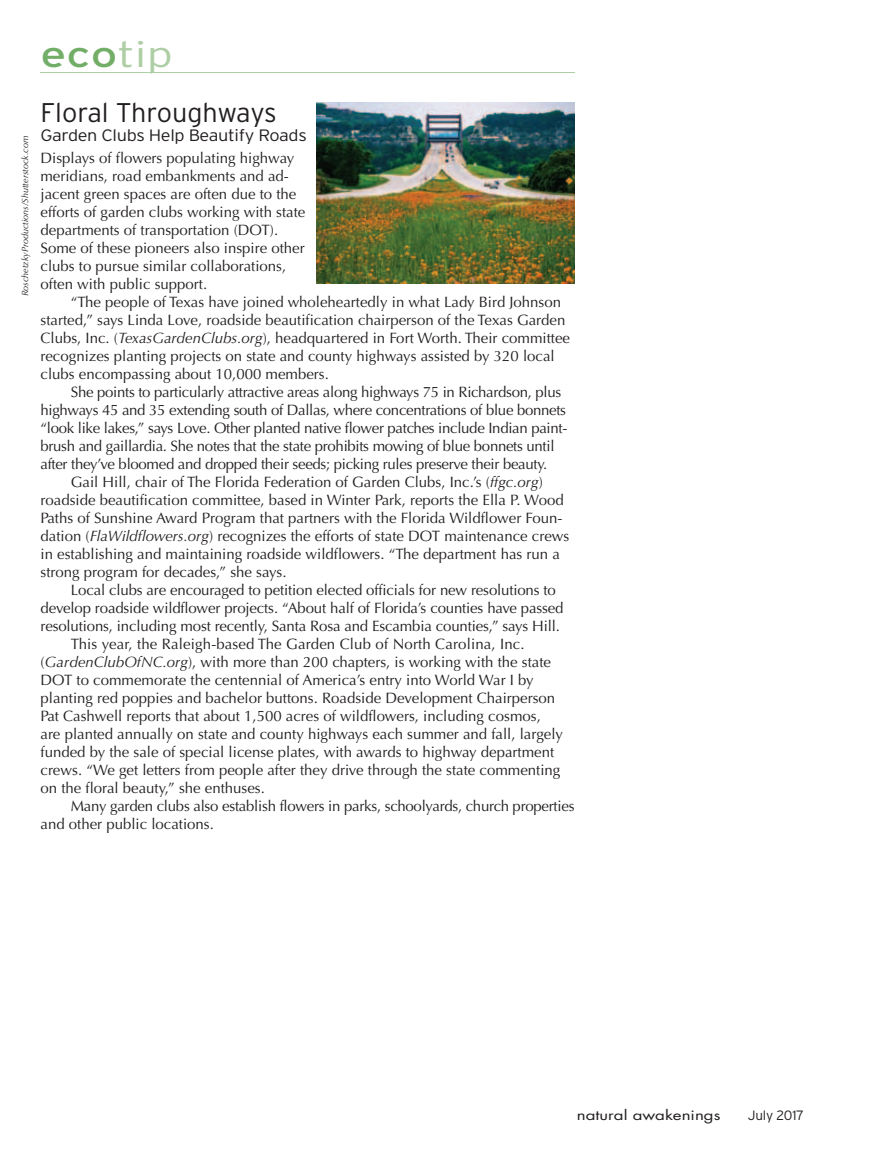
<style>
.page{position:relative;width:891px;height:1161px;background:#fff}
.page>*{position:absolute;margin:0;border:0;box-sizing:border-box;transform-origin:0 0}
.t1{font:36px "Interstate";color:#73ae69;scale:1.3 1}
.t2{font:300 27px "Interstate";color:#231f20}
.t3{font:300 16.5px "Interstate";letter-spacing:-.02em;color:#231f20;scale:1.1 1}
.t4{font:15px/18px "Optima";color:#231f20}
.t5{font:15px "Optima";letter-spacing:-.02em;color:#231f20}
.t6{font:13.5px "Futura Std";color:#231f20;scale:1.25 1}
.t7{font:300 13.5px "Interstate";letter-spacing:-.01em;color:#231f20}
.t8{font:italic 9px "Optima";color:#231f20}
.s1{font-weight:300;color:#aecea5}
.s2{font-style:italic}
</style>
<div class="page">
<hr style="left:40px;top:72px;width:535px;height:1px;background:#aecea5">
<img style="left:316px;top:102px;width:258px;height:182px">
<h1 class="t1" style="left:40px;top:34px;width:103px">eco<span class="s1">tip</span></h1>
<p class="t8" style="left:20px;top:296px;width:162px;rotate:-90deg">RoschetzkyProductions/Shutterstock.com</p>
<h2 class="t2" style="left:41px;top:97px;width:238px">Floral Throughways</h2>
<p class="t3" style="left:41px;top:126px;width:244px">Garden Clubs Help Beautify Roads</p>
<p class="t4" style="left:41px;top:149px;width:266px">Displays of flowers populating highway meridians, road embankments and ad&shy;jacent green spaces are often due to the efforts of garden clubs working with state departments of transportation (DOT).<br>Some of these pioneers also inspire other clubs to pursue similar collaborations, often with public support.</p>
<p class="t4" style="left:41px;top:293px;width:531px;text-indent:30px">“The people of Texas have joined wholeheartedly in what Lady Bird Johnson started,” says Linda Love, roadside beautification chairperson of the Texas Garden Clubs, Inc. (<span class="s2">TexasGardenClubs.org</span>), headquartered in Fort Worth. Their committee recognizes planting projects on state and county highways assisted by 320 local clubs encompassing about 10,000 members.</p>
<p class="t5" style="left:71px;top:383px;width:492px">She points to particularly attractive areas along highways 75 in Richardson, plus</p>
<p class="t5" style="left:41px;top:401px;width:527px">highways 45 and 35 extending south of Dallas, where concentrations of blue bonnets</p>
<p class="t5" style="left:41px;top:419px;width:528px">“look like lakes,” says Love. Other planted native flower patches include Indian paint-</p>
<p class="t5" style="left:41px;top:437px;width:516px">brush and gaillardia. She notes that the state prohibits mowing of blue bonnets until</p>
<p class="t5" style="left:41px;top:455px;width:508px">after they’ve bloomed and dropped their seeds; picking rules preserve their beauty.</p>
<p class="t4" style="left:71px;top:473px;width:474px">Gail Hill, chair of The Florida Federation of Garden Clubs, Inc.’s (<span class="s2">ffgc.org</span>)</p>
<p class="t4" style="left:41px;top:491px;width:525px">roadside beautification committee, based in Winter Park, reports the Ella P. Wood</p>
<p class="t4" style="left:41px;top:509px;width:523px">Paths of Sunshine Award Program that partners with the Florida Wildflower Foun-</p>
<p class="t4" style="left:41px;top:527px;width:530px">dation (<span class="s2">FlaWildflowers.org</span>) recognizes the efforts of state DOT maintenance crews</p>
<p class="t4" style="left:41px;top:545px;width:521px">in establishing and maintaining roadside wildflowers. “The department has run a</p>
<p class="t4" style="left:41px;top:563px;width:248px">strong program for decades,” she says.</p>
<p class="t4" style="left:71px;top:581px;width:487px">Local clubs are encouraged to petition elected officials for new resolutions to</p>
<p class="t4" style="left:41px;top:599px;width:525px">develop roadside wildflower projects. “About half of Florida’s counties have passed</p>
<p class="t4" style="left:41px;top:617px;width:521px">resolutions, including most recently, Santa Rosa and Escambia counties,” says Hill.</p>
<p class="t4" style="left:71px;top:635px;width:455px">This year, the Raleigh-based The Garden Club of North Carolina, Inc.</p>
<p class="t4" style="left:41px;top:653px;width:512px">(<span class="s2">GardenClubOfNC.org</span>), with more than 200 chapters, is working with the state</p>
<p class="t4" style="left:41px;top:671px;width:495px">DOT to commemorate the centennial of America’s entry into World War I by</p>
<p class="t4" style="left:41px;top:689px;width:516px">planting red poppies and bachelor buttons. Roadside Development Chairperson</p>
<p class="t4" style="left:41px;top:707px;width:502px">Pat Cashwell reports that about 1,500 acres of wildflowers, including cosmos,</p>
<p class="t4" style="left:41px;top:725px;width:524px">are planted annually on state and county highways each summer and fall, largely</p>
<p class="t4" style="left:41px;top:743px;width:515px">funded by the sale of special license plates, with awards to highway department</p>
<p class="t4" style="left:41px;top:761px;width:521px">crews. “We get letters from people after they drive through the state commenting</p>
<p class="t4" style="left:41px;top:779px;width:226px">on the floral beauty,” she enthuses.</p>
<p class="t4" style="left:71px;top:797px;width:505px">Many garden clubs also establish flowers in parks, schoolyards, church properties</p>
<p class="t4" style="left:41px;top:815px;width:175px">and other public locations.</p>
<p class="t6" style="left:577px;top:1107px;width:116px">natural awakenings</p>
<p class="t7" style="left:748px;top:1108px;width:58px">July 2017</p>
</div>
